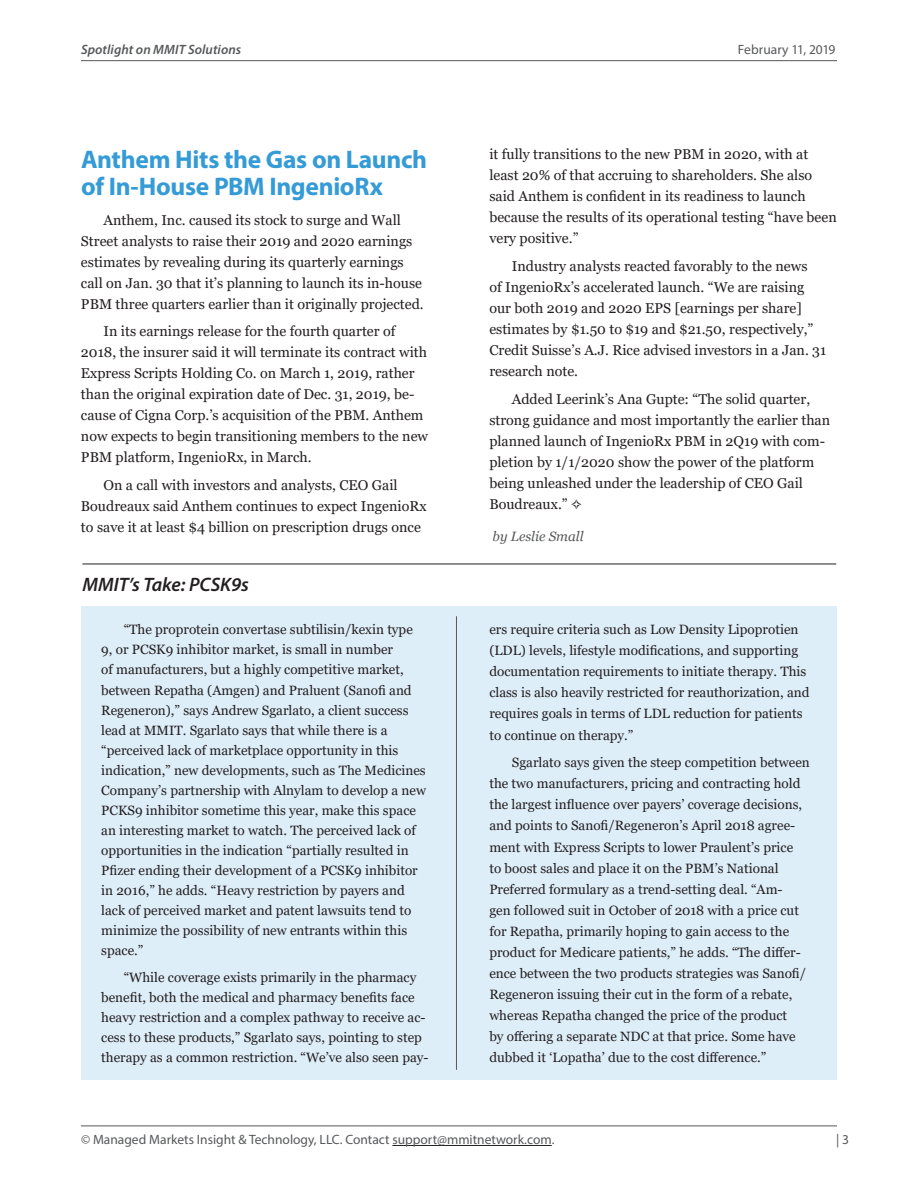
<style>
.page{position:relative;width:918px;height:1188px;background:#fff}
.page>*{position:absolute;margin:0;border:0;box-sizing:border-box;transform-origin:0 0}
.t1{font:700 25.5px/27px "Myriad Pro";letter-spacing:-.01em;color:#359bd6}
.t2{font:italic 600 19.5px "Myriad Pro";color:#231f20}
.t3{font:14.25px/21px "Georgia";color:#231f20}
.t4{font:13.5px/20.1px "Georgia";color:#231f20}
.t5{font:13.5px "Myriad Pro";color:#57585a}
.t6{font:italic 600 13.5px "Myriad Pro";letter-spacing:.005em;color:#57585a}
.t7{font:italic 13.5px "Georgia";color:#57585a}
</style>
<div class="page">
<hr style="left:81px;top:1126px;width:756px;height:1px;background:#57585a">
<hr style="left:81px;top:60px;width:756px;height:1px;background:#57585a">
<hr style="left:392px;top:1145px;width:160px;height:1px;background:#231f20">
<div style="left:81px;top:606px;width:756px;height:474px;background:#deeef9"></div>
<hr style="left:456px;top:616px;width:1px;height:454px;background:#57585a">
<hr style="left:82px;top:564px;width:754px;height:1px;background:#231f20">
<p class="t6" style="left:81px;top:41px;width:162px">Spotlight on MMIT Solutions</p>
<p class="t5" style="left:738px;top:41px;width:99px">February 11, 2019</p>
<h1 class="t1" style="left:81px;top:145px;width:348px">Anthem Hits the Gas on Launch of In-House PBM IngenioRx</h1>
<p class="t3" style="left:81px;top:210px;width:344px;text-indent:23px">Anthem, Inc. caused its stock to surge and Wall Street analysts to raise their 2019 and 2020 earnings estimates by revealing during its quarterly earnings call on Jan. 30 that it’s planning to launch its in-house PBM three quarters earlier than it originally projected.</p>
<p class="t3" style="left:81px;top:321px;width:349px;text-indent:23px">In its earnings release for the fourth quarter of 2018, the insurer said it will terminate its contract with Express Scripts Holding Co. on March 1, 2019, rather than the original expiration date of Dec. 31, 2019, be&shy;cause of Cigna Corp.’s acquisition of the PBM. Anthem now expects to begin transitioning members to the new PBM platform, IngenioRx, in March.</p>
<p class="t3" style="left:81px;top:475px;width:347px;text-align:center">On a call with investors and analysts, CEO Gail<br>Boudreaux said Anthem continues to expect IngenioRx to save it at least $4 billion on prescription drugs once</p>
<h2 class="t2" style="left:82px;top:572px;width:168px">MMIT’s Take: PCSK9s</h2>
<p class="t4" style="left:101px;top:620px;width:326px;text-indent:23px">“The proprotein convertase subtilisin/kexin type 9, or PCSK9 inhibitor market, is small in number<br>of manufacturers, but a highly competitive market, between Repatha (Amgen) and Praluent (Sanofi and Regeneron),” says Andrew Sgarlato, a client success lead at MMIT. Sgarlato says that while there is a “perceived lack of marketplace opportunity in this indication,” new developments, such as The Medicines Company’s partnership with Alnylam to develop a new PCKS9 inhibitor sometime this year, make this space an interesting market to watch. The perceived lack of opportunities in the indication “partially resulted in Pfizer ending their development of a PCSK9 inhibitor in 2016,” he adds. “Heavy restriction by payers and lack of perceived market and patent lawsuits tend to minimize the possibility of new entrants within this space.”</p>
<p class="t4" style="left:101px;top:967px;width:329px;text-indent:23px">“While coverage exists primarily in the pharmacy benefit, both the medical and pharmacy benefits face heavy restriction and a complex pathway to receive ac&shy;cess to these products,” Sgarlato says, pointing to step therapy as a common restriction. “We’ve also seen pay-</p>
<p class="t3" style="left:489px;top:144px;width:349px">it fully transitions to the new PBM in 2020, with at least 20% of that accruing to shareholders. She also said Anthem is confident in its readiness to launch because the results of its operational testing “have been very positive.”</p>
<p class="t3" style="left:489px;top:256px;width:338px;text-indent:23px">Industry analysts reacted favorably to the news<br>of IngenioRx’s accelerated launch. “We are raising our both 2019 and 2020 EPS [earnings per share] estimates by $1.50 to $19 and $21.50, respectively,” Credit Suisse’s A.J. Rice advised investors in a Jan. 31 research note.</p>
<p class="t3" style="left:489px;top:389px;width:342px;text-indent:23px">Added Leerink’s Ana Gupte: “The solid quarter, strong guidance and most importantly the earlier than planned launch of IngenioRx PBM in 2Q19 with com&shy;pletion by 1/1/2020 show the power of the platform being unleashed under the leadership of CEO Gail Boudreaux.”</p>
<p class="t7" style="left:493px;top:527px;width:92px">by Leslie Small</p>
<p class="t4" style="left:489px;top:619px;width:322px;line-height:21px">ers require criteria such as Low Density Lipoprotien (LDL) levels, lifestyle modifications, and supporting documentation requirements to initiate therapy. This class is also heavily restricted for reauthorization, and requires goals in terms of LDL reduction for patients to continue on therapy.”</p>
<p class="t4" style="left:489px;top:752px;width:322px;line-height:21px;text-indent:23px">Sgarlato says given the steep competition between the two manufacturers, pricing and contracting hold the largest influence over payers’ coverage decisions, and points to Sanofi/Regeneron’s April 2018 agree&shy;ment with Express Scripts to lower Praulent’s price<br>to boost sales and place it on the PBM’s National Preferred formulary as a trend-setting deal. “Am-<br>gen followed suit in October of 2018 with a price cut for Repatha, primarily hoping to gain access to the product for Medicare patients,” he adds. “The differ&shy;ence between the two products strategies was Sanofi/ Regeneron issuing their cut in the form of a rebate, whereas Repatha changed the price of the product<br>by offering a separate NDC at that price. Some have dubbed it ‘Lopatha’ due to the cost difference.”</p>
<p class="t5" style="left:81px;top:1131px;width:475px">© Managed Markets Insight &amp; Technology, LLC. Contact support@mmitnetwork.com.</p>
<p class="t5" style="left:836px;top:1131px;width:15px">| 3</p>
</div>
